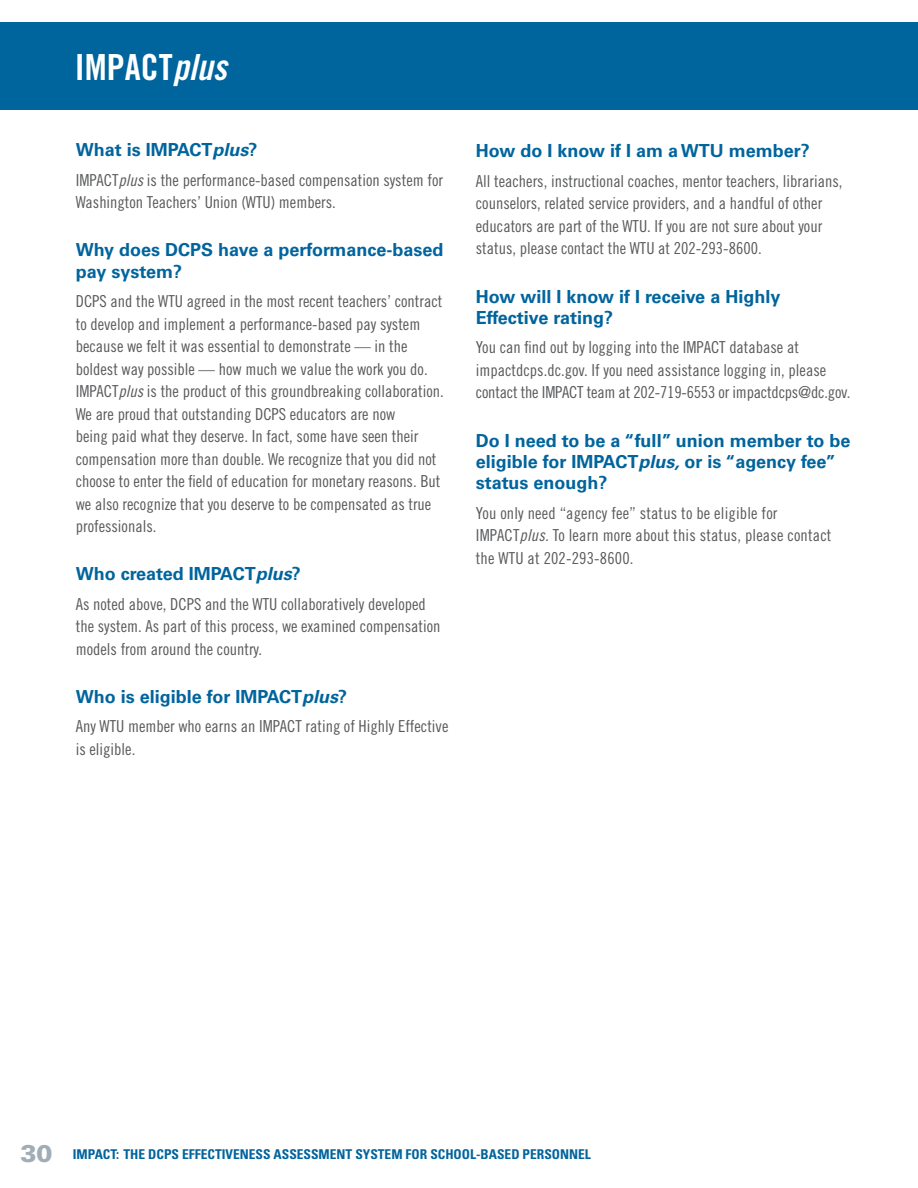
<style>
.page{position:relative;width:918px;height:1188px;background:#fff}
.page>*{position:absolute;margin:0;border:0;box-sizing:border-box;transform-origin:0 0}
.t1{font:36px "Trade Gothic LT Std Bd Cn 20";color:#fff}
.t2{font:36px "Trade Gothic LT Std Bd Cn 20 Obl";color:#fff}
.t3{font:700 18px/21.3px "Univers LT Std";color:#00649d}
.t4{font:16.5px/22.5px "Trade Gothic LT Std Cn 18";color:#58595b}
.t5{font:700 condensed 13.5px "Univers LT Std";color:#00649d}
.s1{font-style:italic}
.s2{font-family:"Trade Gothic LT Std Cn 18 Obl"}
.s3{font-weight:900;font-stretch:normal;font-size:24px;color:#a0adb7}
</style>
<div class="page">
<div style="left:210px;top:23px;width:708px;height:87px;background:#00649d"></div>
<div style="left:0;top:23px;width:210px;height:87px;background:#00649d"></div>
<h1 class="t1" style="left:75px;top:46px;width:17px">IMPACT</h1>
<h1 class="t2" style="left:173px;top:46px;width:55px">plus</h1>
<p class="t3" style="left:76px;top:139px;width:183px">What is IMPACT<span class="s1">plus</span>?</p>
<p class="t4" style="left:76px;top:168px;width:369px">IMPACT<span class="s2">plus</span> is the performance-based compensation system for<br>Washington Teachers’ Union (WTU) members.</p>
<p class="t3" style="left:76px;top:240px;width:369px">Why does DCPS have a performance-based pay system?</p>
<p class="t4" style="left:76px;top:290px;width:370px">DCPS and the WTU agreed in the most recent teachers’ contract to develop and implement a performance-based pay system because we felt it was essential to demonstrate — in the boldest way possible — how much we value the work you do.<br>IMPACT<span class="s2">plus</span> is the product of this groundbreaking collaboration.<br>We are proud that outstanding DCPS educators are now<br>being paid what they deserve. In fact, some have seen their compensation more than double. We recognize that you did not choose to enter the field of education for monetary reasons. But we also recognize that you deserve to be compensated as true professionals.</p>
<p class="t3" style="left:76px;top:564px;width:226px">Who created IMPACT<span class="s1">plus</span>?</p>
<p class="t4" style="left:76px;top:592px;width:366px">As noted above, DCPS and the WTU collaboratively developed the system. As part of this process, we examined compensation models from around the country.</p>
<p class="t3" style="left:76px;top:686px;width:273px">Who is eligible for IMPACT<span class="s1">plus</span>?</p>
<p class="t4" style="left:76px;top:715px;width:374px">Any WTU member who earns an IMPACT rating of Highly Effective is eligible.</p>
<p class="t3" style="left:476px;top:141px;width:336px">How do I know if I am a WTU member?</p>
<p class="t4" style="left:476px;top:169px;width:368px">All teachers, instructional coaches, mentor teachers, librarians, counselors, related service providers, and a handful of other educators are part of the WTU. If you are not sure about your status, please contact the WTU at 202-293-8600.</p>
<p class="t3" style="left:476px;top:286px;width:306px">How will I know if I receive a Highly<br>Effective rating?</p>
<p class="t4" style="left:476px;top:336px;width:376px">You can find out by logging into the IMPACT database at impactdcps.dc.gov. If you need assistance logging in, please contact the IMPACT team at 202-719-6553 or impactdcps@dc.gov.</p>
<p class="t3" style="left:476px;top:430px;width:376px">Do I need to be a “full” union member to be eligible for IMPACT<span class="s1">plus,</span> or is “agency fee” status enough?</p>
<p class="t4" style="left:476px;top:501px;width:357px">You only need “agency fee” status to be eligible for<br>IMPACT<span class="s2">plus.</span> To learn more about this status, please contact the WTU at 202-293-8600.</p>
<p class="t5" style="left:20px;top:1145px;width:293px"><span class="s3">30</span> IMPACT: THE DCPS EFFECTIVENESS ASS ESSM</p>
<p class="t5" style="left:330px;top:1145px;width:263px">ENT SYSTEM FOR SCHOOL-BASED PERSONNEL</p>
</div>
